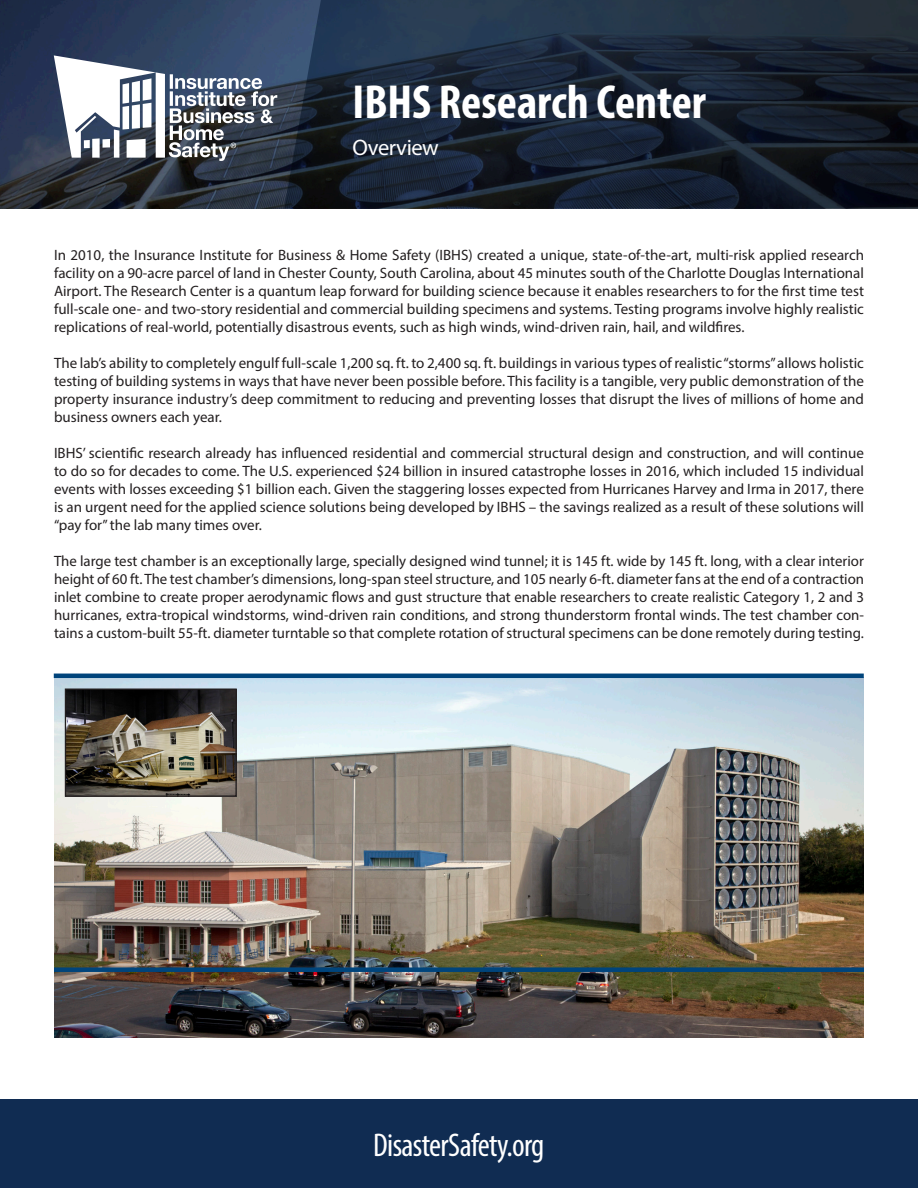
<style>
.page{position:relative;width:918px;height:1188px;background:#fff}
.page>*{position:absolute;margin:0;border:0;box-sizing:border-box;transform-origin:0 0}
.t1{font:700 condensed 48px "Myriad Pro";color:#fff}
._2016_-_Heading_1{font:condensed 33px "Myriad Pro";letter-spacing:-.02em;color:#fff}
._2016_-_Heading_1-2{font:22.5px "Myriad Pro";letter-spacing:-.02em;color:#fff}
.t2{font:15px/18px "Myriad Pro";color:#231f20;text-align:justify}
</style>
<div class="page">
<div style="left:0;top:1099px;width:918px;height:89px;background:#102c52"></div>
<img style="left:54px;top:678px;width:810px;height:360px">
<img style="left:67px;top:691px;width:168px;height:104px">
<div style="left:65px;top:689px;width:172px;height:108px;border:1px solid #231f20"></div>
<hr style="left:54px;top:674px;width:810px;height:4px;background:#00447b">
<div style="left:54px;top:967px;width:810px;height:5px;background:#00447b"></div>
<img style="left:0;top:0;width:284px;height:208px">
<svg style="left:284px;top:0;width:634px;height:208px;background:#1a2535"></svg>
<svg style="left:54px;top:55px;width:223px;height:106px"></svg>
<p class="t1" style="left:352px;top:72px;width:355px">IBHS Research Center</p>
<p class="_2016_-_Heading_1-2" style="left:352px;top:133px;width:88px">Overview</p>
<p class="t2" style="left:54px;top:246px;width:812px">In 2010, the Insurance Institute for Business &amp; Home Safety (IBHS) created a unique, state-of-the-art, multi-risk applied research facility on a 90-acre parcel of land in Chester County, South Carolina, about 45 minutes south of the Charlotte Douglas International Airport. The Research Center is a quantum leap forward for building science because it enables researchers to for the first time test full-scale one- and two-story residential and commercial building specimens and systems. Testing programs involve highly realistic replications of real-world, potentially disastrous events, such as high winds, wind-driven rain, hail, and wildfires.</p>
<p class="t2" style="left:54px;top:354px;width:812px">The lab’s ability to completely engulf full-scale 1,200 sq. ft. to 2,400 sq. ft. buildings in various types of realistic “storms” allows holistic testing of building systems in ways that have never been possible before. This facility is a tangible, very public demonstration of the property insurance industry’s deep commitment to reducing and preventing losses that disrupt the lives of millions of home and business owners each year.</p>
<p class="t2" style="left:54px;top:444px;width:812px">IBHS’ scientific research already has influenced residential and commercial structural design and construction, and will continue to do so for decades to come. The U.S. experienced $24 billion in insured catastrophe losses in 2016, which included 15 individual events with losses exceeding $1 billion each. Given the staggering losses expected from Hurricanes Harvey and Irma in 2017, there is an urgent need for the applied science solutions being developed by IBHS – the savings realized as a result of these solutions will “pay for” the lab many times over.</p>
<p class="t2" style="left:54px;top:552px;width:812px">The large test chamber is an exceptionally large, specially designed wind tunnel; it is 145 ft. wide by 145 ft. long, with a clear interior height of 60 ft. The test chamber’s dimensions, long-span steel structure, and 105 nearly 6-ft. diameter fans at the end of a contraction inlet combine to create proper aerodynamic flows and gust structure that enable researchers to create realistic Category 1, 2 and 3 hurricanes, extra-tropical windstorms, wind-driven rain conditions, and strong thunderstorm frontal winds. The test chamber con&shy;tains a custom-built 55-ft. diameter turntable so that complete rotation of structural specimens can be done remotely during testing.</p>
<p class="_2016_-_Heading_1" style="left:373px;top:1125px;width:173px">DisasterSafety.org</p>
</div>
